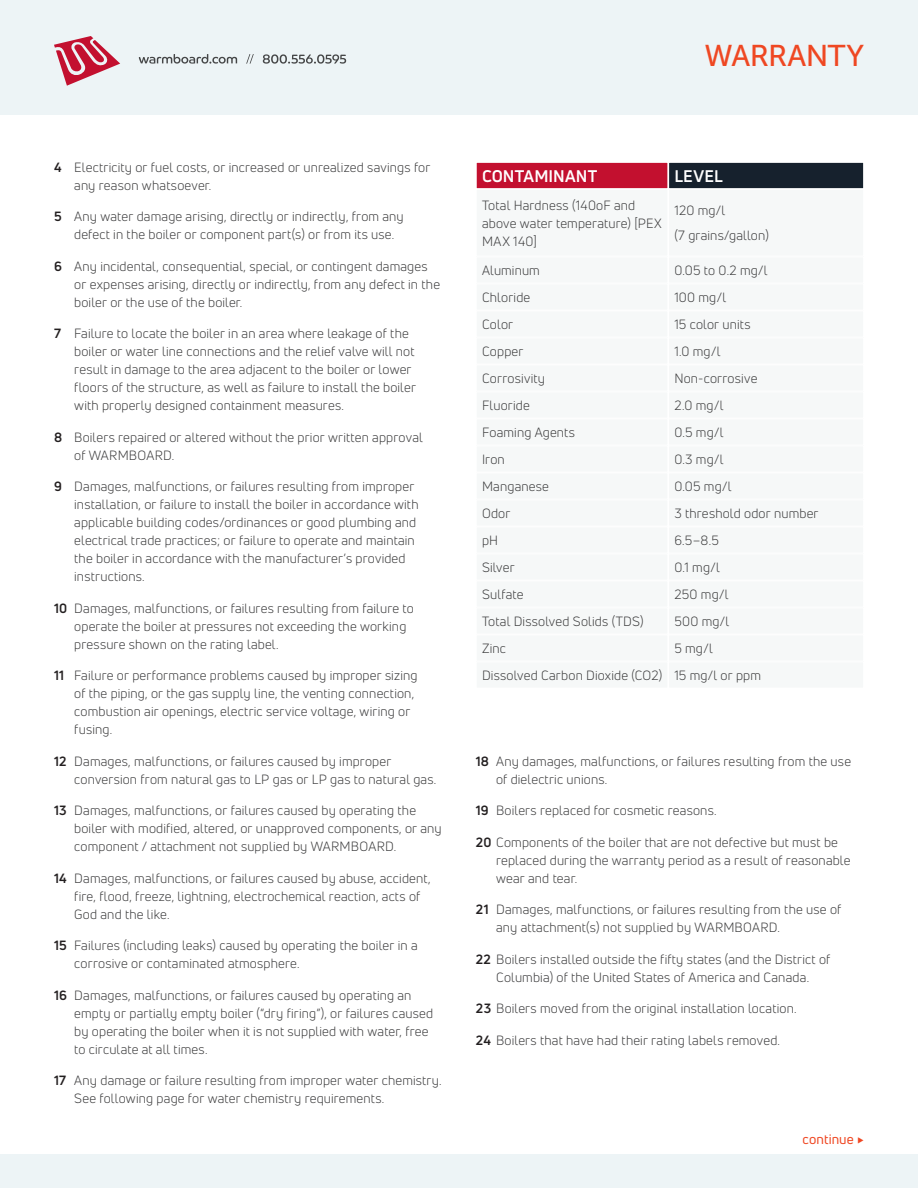
<style>
.page{position:relative;width:918px;height:1188px;background:#fff}
.page>*{position:absolute;margin:0;border:0;box-sizing:border-box;transform-origin:0 0}
.t1{font:30px "Museo Sans 500";letter-spacing:-.02em;color:#ef4722}
.t2{font:700 16.5px "Uni Neue";letter-spacing:.015em;color:#fff}
.t3{font:13.5px "Uni Neue";letter-spacing:.01em;color:#ef4722}
.Body{font:13.2px/18px "Uni Neue";letter-spacing:.01em;color:#383839}
.s1{font-weight:700;color:#231f20}
</style>
<div class="page">
<div style="left:0;top:0;width:918px;height:115px;background:#edf4f6"></div>
<svg style="left:139px;top:54px;width:98px;height:10px"></svg>
<svg style="left:246px;top:54px;width:8px;height:10px"></svg>
<svg style="left:263px;top:54px;width:83px;height:10px"></svg>
<svg style="left:54px;top:36px;width:66px;height:50px"></svg>
<div style="left:0;top:1154px;width:918px;height:34px;background:#edf4f6"></div>
<div style="left:476px;top:189px;width:192px;height:67px;background:#f6f8f8"></div>
<div style="left:476px;top:257px;width:192px;height:26px;background:#f6f8f8"></div>
<div style="left:476px;top:473px;width:192px;height:26px;background:#f6f8f8"></div>
<div style="left:476px;top:365px;width:192px;height:26px;background:#f6f8f8"></div>
<div style="left:476px;top:581px;width:192px;height:26px;background:#f6f8f8"></div>
<div style="left:476px;top:311px;width:192px;height:26px;background:#f6f8f8"></div>
<div style="left:476px;top:527px;width:192px;height:26px;background:#f6f8f8"></div>
<div style="left:476px;top:419px;width:192px;height:26px;background:#f6f8f8"></div>
<div style="left:476px;top:635px;width:192px;height:26px;background:#f6f8f8"></div>
<div style="left:476px;top:284px;width:192px;height:26px;background:#f6f8f8"></div>
<div style="left:476px;top:500px;width:192px;height:26px;background:#f6f8f8"></div>
<div style="left:476px;top:392px;width:192px;height:26px;background:#f6f8f8"></div>
<div style="left:476px;top:608px;width:192px;height:26px;background:#f6f8f8"></div>
<div style="left:476px;top:338px;width:192px;height:26px;background:#f6f8f8"></div>
<div style="left:476px;top:554px;width:192px;height:26px;background:#f6f8f8"></div>
<div style="left:476px;top:446px;width:192px;height:26px;background:#f6f8f8"></div>
<div style="left:476px;top:662px;width:192px;height:26px;background:#f6f8f8"></div>
<div style="left:476px;top:162px;width:192px;height:27px;background:#c3102f"></div>
<div style="left:476px;top:162px;width:192px;height:27px;border:1px solid #fff"></div>
<div style="left:669px;top:189px;width:195px;height:67px;background:#f6f8f8"></div>
<div style="left:669px;top:257px;width:195px;height:26px;background:#f6f8f8"></div>
<div style="left:669px;top:473px;width:195px;height:26px;background:#f6f8f8"></div>
<div style="left:669px;top:365px;width:195px;height:26px;background:#f6f8f8"></div>
<div style="left:669px;top:581px;width:195px;height:26px;background:#f6f8f8"></div>
<div style="left:669px;top:311px;width:195px;height:26px;background:#f6f8f8"></div>
<div style="left:669px;top:527px;width:195px;height:26px;background:#f6f8f8"></div>
<div style="left:669px;top:419px;width:195px;height:26px;background:#f6f8f8"></div>
<div style="left:669px;top:635px;width:195px;height:26px;background:#f6f8f8"></div>
<div style="left:669px;top:284px;width:195px;height:26px;background:#f6f8f8"></div>
<div style="left:669px;top:500px;width:195px;height:26px;background:#f6f8f8"></div>
<div style="left:669px;top:392px;width:195px;height:26px;background:#f6f8f8"></div>
<div style="left:669px;top:608px;width:195px;height:26px;background:#f6f8f8"></div>
<div style="left:669px;top:338px;width:195px;height:26px;background:#f6f8f8"></div>
<div style="left:669px;top:554px;width:195px;height:26px;background:#f6f8f8"></div>
<div style="left:669px;top:446px;width:195px;height:26px;background:#f6f8f8"></div>
<div style="left:669px;top:662px;width:195px;height:26px;background:#f6f8f8"></div>
<div style="left:669px;top:162px;width:195px;height:27px;background:#16212d"></div>
<div style="left:668px;top:162px;width:196px;height:27px;border:1px solid #fff"></div>
<p class="t1" style="left:705px;top:39px;width:161px">WARRANTY</p>
<p class="Body" style="left:74px;top:158px;width:358px;text-indent:-20px"><span class="s1">4</span> Electricity or fuel costs, or increased or unrealized savings for any reason whatsoever.</p>
<p class="Body" style="left:74px;top:208px;width:331px;text-indent:-20px"><span class="s1">5</span> Any water damage arising, directly or indirectly, from any defect in the boiler or component part(s) or from its use.</p>
<p class="Body" style="left:74px;top:257px;width:367px;text-indent:-20px"><span class="s1">6</span> Any incidental, consequential, special, or contingent damages or expenses arising, directly or indirectly, from any defect in the boiler or the use of the boiler.</p>
<p class="Body" style="left:74px;top:325px;width:343px;text-indent:-20px"><span class="s1">7</span> Failure to locate the boiler in an area where leakage of the boiler or water line connections and the relief valve will not result in damage to the area adjacent to the boiler or lower floors of the structure, as well as failure to install the boiler with properly designed containment measures.</p>
<p class="Body" style="left:74px;top:428px;width:350px;text-indent:-20px"><span class="s1">8</span> Boilers repaired or altered without the prior written approval of WARMBOARD.</p>
<p class="Body" style="left:74px;top:478px;width:346px;text-indent:-20px"><span class="s1">9</span> Damages, malfunctions, or failures resulting from improper installation, or failure to install the boiler in accordance with applicable building codes/ordinances or good plumbing and electrical trade practices; or failure to operate and maintain the boiler in accordance with the manufacturer’s provided instructions.</p>
<p class="Body" style="left:74px;top:599px;width:341px;text-indent:-20px"><span class="s1">10</span> Damages, malfunctions, or failures resulting from failure to operate the boiler at pressures not exceeding the working pressure shown on the rating label.</p>
<p class="Body" style="left:74px;top:667px;width:345px;text-indent:-20px"><span class="s1">11</span> Failure or performance problems caused by improper sizing of the piping, or the gas supply line, the venting connection, combustion air openings, electric service voltage, wiring or fusing.</p>
<p class="Body" style="left:74px;top:752px;width:364px;text-indent:-20px"><span class="s1">12</span> Damages, malfunctions, or failures caused by improper conversion from natural gas to LP gas or LP gas to natural gas.</p>
<p class="Body" style="left:74px;top:802px;width:369px;text-indent:-20px"><span class="s1">13</span> Damages, malfunctions, or failures caused by operating the boiler with modified, altered, or unapproved components, or any component / attachment not supplied by WARMBOARD.</p>
<p class="Body" style="left:74px;top:869px;width:358px;text-indent:-20px"><span class="s1">14</span> Damages, malfunctions, or failures caused by abuse, accident, fire, flood, freeze, lightning, electrochemical reaction, acts of<br>God and the like.</p>
<p class="Body" style="left:74px;top:937px;width:345px;text-indent:-20px"><span class="s1">15</span> Failures (including leaks) caused by operating the boiler in a corrosive or contaminated atmosphere.</p>
<p class="Body" style="left:74px;top:986px;width:361px;text-indent:-20px"><span class="s1">16</span> Damages, malfunctions, or failures caused by operating an empty or partially empty boiler (“dry firing”), or failures caused by operating the boiler when it is not supplied with water, free to circulate at all times.</p>
<p class="Body" style="left:74px;top:1072px;width:369px;text-indent:-20px"><span class="s1">17</span> Any damage or failure resulting from improper water chemistry.<br>See following page for water chemistry requirements.</p>
<p class="t2" style="left:482px;top:165px;width:117px">CONTAMINANT</p>
<p class="t2" style="left:674px;top:165px;width:50px">LEVEL</p>
<p class="Body" style="left:482px;top:196px;width:181px">Total Hardness (140oF and above water temperature) [PEX<br>MAX 140]</p>
<p class="Body" style="left:482px;top:261px;width:59px">Aluminum</p>
<p class="Body" style="left:674px;top:202px;width:52px">120 mg/l</p>
<p class="Body" style="left:674px;top:226px;width:96px">(7 grains/gallon)</p>
<p class="Body" style="left:674px;top:261px;width:95px">0.05 to 0.2 mg/l</p>
<p class="Body" style="left:482px;top:288px;width:50px">Chloride</p>
<p class="Body" style="left:674px;top:288px;width:53px">100 mg/l</p>
<p class="Body" style="left:482px;top:315px;width:33px">Color</p>
<p class="Body" style="left:674px;top:315px;width:78px">15 color units</p>
<p class="Body" style="left:482px;top:342px;width:43px">Copper</p>
<p class="Body" style="left:674px;top:342px;width:47px">1.0 mg/l</p>
<p class="Body" style="left:482px;top:369px;width:64px">Corrosivity</p>
<p class="Body" style="left:674px;top:369px;width:85px">Non-corrosive</p>
<p class="Body" style="left:482px;top:396px;width:49px">Fluoride</p>
<p class="Body" style="left:674px;top:396px;width:50px">2.0 mg/l</p>
<p class="Body" style="left:482px;top:423px;width:95px">Foaming Agents</p>
<p class="Body" style="left:674px;top:423px;width:51px">0.5 mg/l</p>
<p class="Body" style="left:482px;top:450px;width:24px">Iron</p>
<p class="Body" style="left:674px;top:450px;width:51px">0.3 mg/l</p>
<p class="Body" style="left:482px;top:477px;width:69px">Manganese</p>
<p class="Body" style="left:674px;top:477px;width:59px">0.05 mg/l</p>
<p class="Body" style="left:482px;top:504px;width:30px">Odor</p>
<p class="Body" style="left:674px;top:504px;width:146px">3 threshold odor number</p>
<p class="Body" style="left:482px;top:531px;width:18px">pH</p>
<p class="Body" style="left:674px;top:531px;width:46px">6.5–8.5</p>
<p class="Body" style="left:482px;top:558px;width:34px">Silver</p>
<p class="Body" style="left:674px;top:558px;width:47px">0.1 mg/l</p>
<p class="Body" style="left:482px;top:585px;width:43px">Sulfate</p>
<p class="Body" style="left:674px;top:585px;width:56px">250 mg/l</p>
<p class="Body" style="left:482px;top:612px;width:163px">Total Dissolved Solids (TDS)</p>
<p class="Body" style="left:674px;top:612px;width:56px">500 mg/l</p>
<p class="Body" style="left:482px;top:639px;width:25px">Zinc</p>
<p class="Body" style="left:674px;top:639px;width:40px">5 mg/l</p>
<p class="Body" style="left:482px;top:666px;width:182px">Dissolved Carbon Dioxide (CO2)</p>
<p class="Body" style="left:674px;top:666px;width:88px">15 mg/l or ppm</p>
<p class="Body" style="left:496px;top:752px;width:356px;text-indent:-20px"><span class="s1">18</span> Any damages, malfunctions, or failures resulting from the use of dielectric unions.</p>
<p class="Body" style="left:476px;top:802px;width:242px"><span class="s1">19</span> Boilers replaced for cosmetic reasons.</p>
<p class="Body" style="left:496px;top:833px;width:356px;text-indent:-20px"><span class="s1">20</span> Components of the boiler that are not defective but must be replaced during the warranty period as a result of reasonable wear and tear.</p>
<p class="Body" style="left:496px;top:901px;width:347px;text-indent:-20px"><span class="s1">21</span> Damages, malfunctions, or failures resulting from the use of any attachment(s) not supplied by WARMBOARD.</p>
<p class="Body" style="left:476px;top:950px;width:356px;text-align:center"><span class="s1">22</span> Boilers installed outside the fifty states (and the District of<br>Columbia) of the United States of America and Canada.</p>
<p class="Body" style="left:476px;top:1000px;width:322px"><span class="s1">23</span> Boilers moved from the original installation location.</p>
<p class="Body" style="left:476px;top:1031px;width:306px"><span class="s1">24</span> Boilers that have had their rating labels removed.</p>
<p class="t3" style="left:803px;top:1131px;width:63px">continue ◆</p>
</div>
